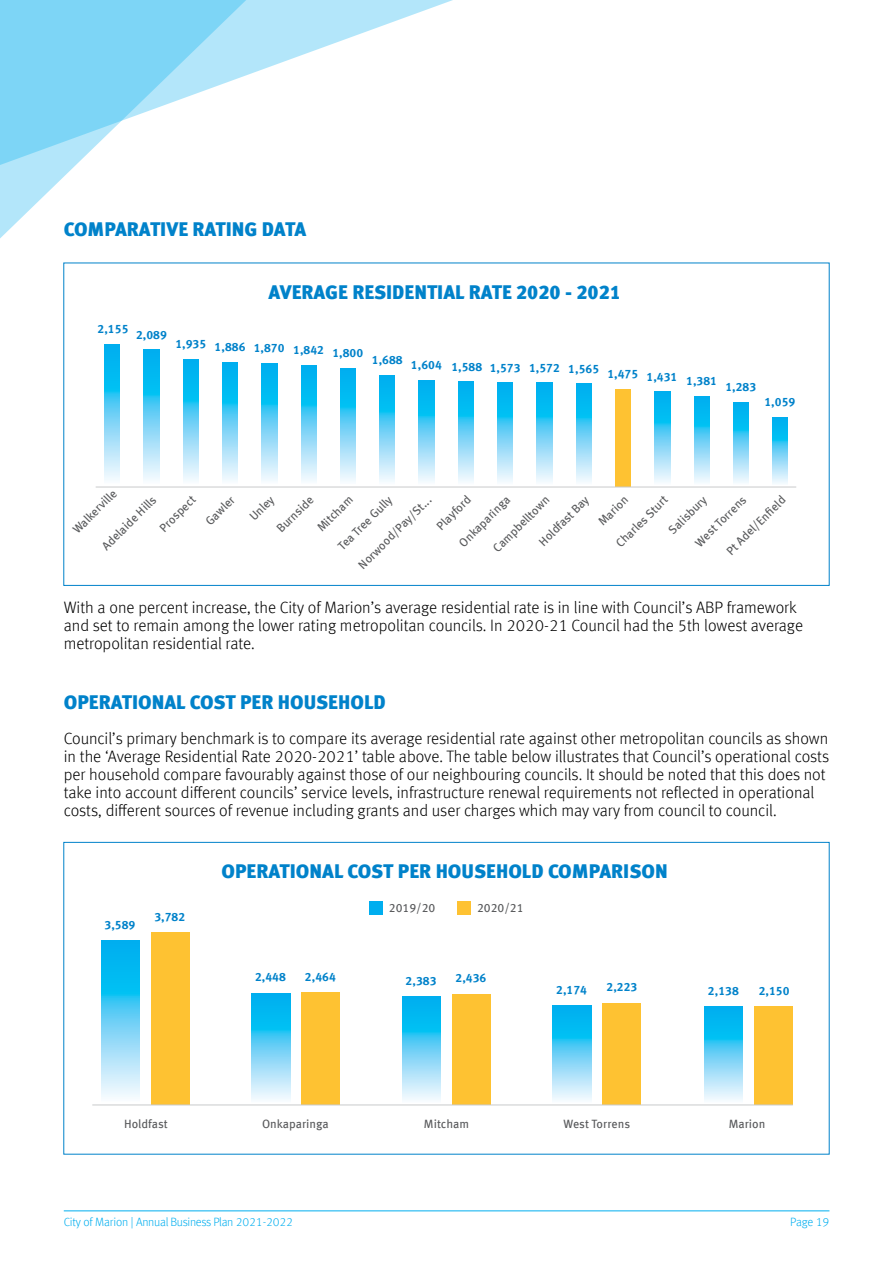
<style>
.page{position:relative;width:893px;height:1263px;background:#fff}
.page>*{position:absolute;margin:0;border:0;box-sizing:border-box;transform-origin:0 0}
.t1{font:900 19.5px "Meta Offc";color:#0082ca}
.t2{font:300 16.5px/18px "Meta Offc";color:#000}
.t3{font:12px "Meta Offc";color:#58595b}
.t4{font:700 12px "Meta Offc";color:#0082ca}
.t5{font:300 12px "Meta Offc";letter-spacing:-.02em;color:#00aeef}
</style>
<div class="page">
<svg style="left:259px;top:0;width:194px;height:71px"></svg>
<hr style="left:64px;top:1210px;width:765px;height:1px;background:#00aeef">
<svg style="left:0;top:0;width:259px;height:239px"></svg>
<svg style="left:105px;top:344px;width:15px;height:136px;background:#62d0f6"></svg>
<svg style="left:773px;top:417px;width:15px;height:67px"></svg>
<svg style="left:733px;top:402px;width:16px;height:81px"></svg>
<svg style="left:694px;top:396px;width:15px;height:87px"></svg>
<svg style="left:655px;top:392px;width:15px;height:90px"></svg>
<div style="left:615px;top:389px;width:16px;height:97px;background:#fec232"></div>
<svg style="left:576px;top:384px;width:15px;height:98px"></svg>
<svg style="left:537px;top:383px;width:15px;height:99px"></svg>
<svg style="left:497px;top:383px;width:16px;height:99px;background:#63d0f6"></svg>
<svg style="left:458px;top:382px;width:16px;height:100px;background:#63d0f6"></svg>
<svg style="left:419px;top:381px;width:15px;height:101px;background:#63d0f6"></svg>
<svg style="left:380px;top:375px;width:15px;height:107px;background:#63d0f6"></svg>
<svg style="left:340px;top:368px;width:16px;height:113px;background:#62cff6"></svg>
<svg style="left:301px;top:365px;width:15px;height:116px;background:#63d0f6"></svg>
<svg style="left:262px;top:364px;width:15px;height:117px;background:#63d0f6"></svg>
<svg style="left:222px;top:362px;width:16px;height:119px;background:#62d0f6"></svg>
<svg style="left:183px;top:359px;width:15px;height:122px;background:#63d0f6"></svg>
<svg style="left:144px;top:350px;width:15px;height:130px;background:#63d0f6"></svg>
<hr style="left:96px;top:487px;width:700px;height:1px;background:#c9cacb">
<svg style="left:101px;top:940px;width:38px;height:157px;background:#62cff6"></svg>
<div style="left:151px;top:932px;width:38px;height:172px;background:#fec232"></div>
<svg style="left:252px;top:993px;width:38px;height:107px;background:#63d0f6"></svg>
<div style="left:302px;top:992px;width:38px;height:112px;background:#fec232"></div>
<svg style="left:402px;top:996px;width:39px;height:104px;background:#63d0f6"></svg>
<div style="left:452px;top:993px;width:39px;height:111px;background:#fec232"></div>
<svg style="left:553px;top:1005px;width:38px;height:95px;background:#62cff6"></svg>
<div style="left:603px;top:1003px;width:38px;height:101px;background:#fec232"></div>
<svg style="left:705px;top:1007px;width:38px;height:93px;background:#62cff6"></svg>
<div style="left:755px;top:1006px;width:38px;height:98px;background:#fec232"></div>
<hr style="left:92px;top:1104px;width:701px;height:1px;background:#c9cacb">
<div style="left:369px;top:901px;width:14px;height:14px;background:#00aeef"></div>
<div style="left:457px;top:901px;width:14px;height:14px;background:#fec232"></div>
<p class="t1" style="left:64px;top:217px;width:244px">COMPARATIVE RATING DATA</p>
<p class="t1" style="left:268px;top:280px;width:354px">AVERAGE RESIDENTIAL RATE 2020 - 2021</p>
<p class="t4" style="left:98px;top:325px;width:71px">2,155 2,089</p>
<p class="t4" style="left:175px;top:341px;width:189px">1,935 1,886 1,870 1,842 1,800</p>
<p class="t4" style="left:372px;top:360px;width:347px">1,688 1,604 1,588 1,573 1,572 1,565 1,475 1,431 1,381</p>
<p class="t4" style="left:725px;top:380px;width:32px">1,283</p>
<p class="t4" style="left:764px;top:394px;width:32px">1,059</p>
<p class="t3" style="left:70px;top:526px;width:58px;rotate:-45deg">Walkerville</p>
<p class="t3" style="left:202px;top:518px;width:38px;rotate:-45deg">Gawler</p>
<p class="t3" style="left:314px;top:524px;width:47px;rotate:-45deg">Mitcham</p>
<p class="t3" style="left:536px;top:539px;width:67px;rotate:-45deg">Holdfast Bay</p>
<p class="t3" style="left:490px;top:545px;width:76px;rotate:-45deg">Campbelltown</p>
<p class="t3" style="left:723px;top:548px;width:79px;rotate:-45deg">Pt Adel/Enfi eld</p>
<p class="t3" style="left:434px;top:523px;width:44px;rotate:-45deg">Playford</p>
<p class="t3" style="left:665px;top:527px;width:50px;rotate:-45deg">Salisbury</p>
<p class="t3" style="left:157px;top:525px;width:47px;rotate:-45deg">Prospect</p>
<p class="t3" style="left:274px;top:525px;width:48px;rotate:-45deg">Burnside</p>
<p class="t3" style="left:355px;top:562px;width:99px;rotate:-45deg">Norwood/Pay/St...</p>
<p class="t3" style="left:613px;top:540px;width:69px;rotate:-45deg">Charles Sturt</p>
<p class="t3" style="left:99px;top:543px;width:73px;rotate:-45deg">Adelaide Hills</p>
<p class="t3" style="left:247px;top:513px;width:31px;rotate:-45deg">Unley</p>
<p class="t3" style="left:335px;top:543px;width:73px;rotate:-45deg">Tea Tree Gully</p>
<p class="t3" style="left:595px;top:518px;width:38px;rotate:-45deg">Marion</p>
<p class="t3" style="left:456px;top:540px;width:68px;rotate:-45deg">Onkaparinga</p>
<p class="t3" style="left:692px;top:540px;width:68px;rotate:-45deg">West Torrens</p>
<p class="t2" style="left:64px;top:599px;width:741px">With a one percent increase, the City of Marion’s average residential rate is in line with Council’s ABP framework and set to remain among the lower rating metropolitan councils. In 2020-21 Council had the 5th lowest average metropolitan residential rate.</p>
<p class="t1" style="left:64px;top:691px;width:324px">OPERATIONAL COST PER HOUSEHOLD</p>
<p class="t2" style="left:64px;top:730px;width:767px">Council’s primary benchmark is to compare its average residential rate against other metropolitan councils as shown in the ‘Average Residential Rate 2020-2021’ table above. The table below illustrates that Council’s operational costs per household compare favourably against those of our neighbouring councils. It should be noted that this does not take into account different councils’ service levels, infrastructure renewal requirements not reflected in operational costs, different sources of revenue including grants and user charges which may vary from council to council.</p>
<p class="t4" style="left:104px;top:918px;width:32px">3,589</p>
<p class="t4" style="left:154px;top:909px;width:32px">3,782</p>
<p class="t1" style="left:222px;top:859px;width:448px">OPERATIONAL COST PER HOUSEHOLD COMPARISON</p>
<p class="t3" style="left:389px;top:901px;width:48px">2019/20</p>
<p class="t3" style="left:477px;top:901px;width:48px">2020/21</p>
<p class="t4" style="left:255px;top:969px;width:32px">2,448</p>
<p class="t4" style="left:305px;top:969px;width:32px">2,464</p>
<p class="t4" style="left:406px;top:974px;width:32px">2,383</p>
<p class="t4" style="left:456px;top:971px;width:32px">2,436</p>
<p class="t4" style="left:556px;top:983px;width:32px">2,174</p>
<p class="t4" style="left:606px;top:979px;width:32px">2,223</p>
<p class="t4" style="left:708px;top:984px;width:32px">2,138</p>
<p class="t4" style="left:759px;top:984px;width:32px">2,150</p>
<p class="t3" style="left:124px;top:1116px;width:45px">Holdfast</p>
<p class="t3" style="left:262px;top:1116px;width:68px">Onkaparinga</p>
<p class="t3" style="left:424px;top:1116px;width:47px">Mitcham</p>
<p class="t3" style="left:564px;top:1116px;width:68px">West Torrens</p>
<p class="t3" style="left:729px;top:1116px;width:38px">Marion</p>
<p class="t5" style="left:64px;top:1215px;width:231px">City of Marion | Annual Business Plan 2021-2022</p>
<p class="t5" style="left:790px;top:1215px;width:41px">Page 19</p>
</div>
